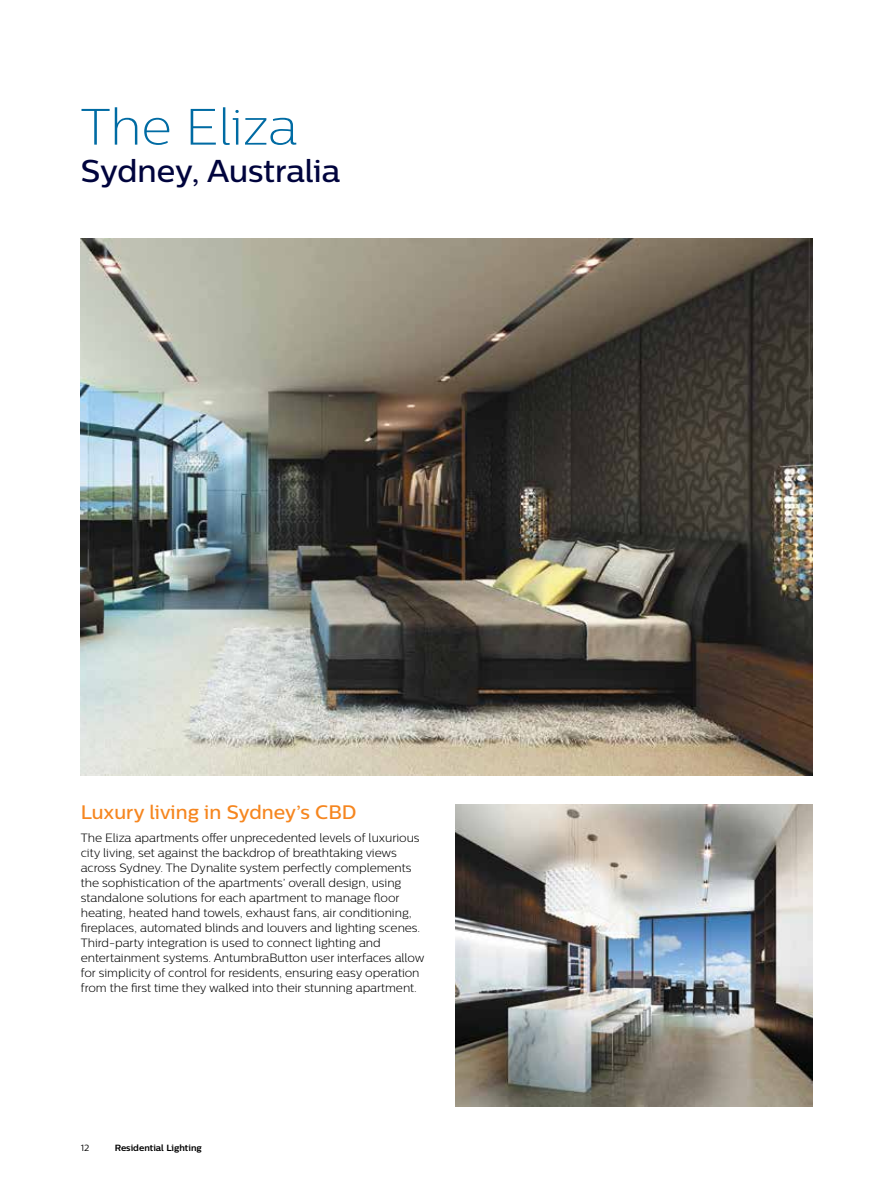
<style>
.page{position:relative;width:893px;height:1187px;background:#fff}
.page>*{position:absolute;margin:0;border:0;box-sizing:border-box;transform-origin:0 0}
.t1{font:51px "Centrale Sans X Light";color:#006ba3}
.t2{font:500 31.5px "Centrale Sans";letter-spacing:-.01em;color:#00043d}
.t3{font:500 19.5px "Centrale Sans";color:#f6861f}
.t4{font:300 12px/15px "Centrale Sans";letter-spacing:-.005em;color:#000}
.t5{font:700 9px "Centrale Sans";color:#000}
.t6{font:9px "Centrale Sans";color:#000}
</style>
<div class="page">
<img style="left:455px;top:804px;width:357px;height:302px">
<img style="left:81px;top:238px;width:731px;height:537px">
<h1 class="t1" style="left:81px;top:98px;width:218px">The Eliza</h1>
<h2 class="t2" style="left:81px;top:152px;width:261px">Sydney, Australia</h2>
<h3 class="t3" style="left:81px;top:800px;width:277px">Luxury living in Sydney’s CBD</h3>
<p class="t4" style="left:81px;top:830px;width:345px">The Eliza apartments offer unprecedented levels of luxurious city living, set against the backdrop of breathtaking views across Sydney. The Dynalite system perfectly complements the sophistication of the apartments’ overall design, using standalone solutions for each apartment to manage floor heating, heated hand towels, exhaust fans, air conditioning, fireplaces, automated blinds and louvers and lighting scenes.<br>Third-party integration is used to connect lighting and entertainment systems. AntumbraButton user interfaces allow for simplicity of control for residents, ensuring easy operation from the first time they walked into their stunning apartment.</p>
<p class="t6" style="left:81px;top:1142px;width:10px">12</p>
<p class="t5" style="left:115px;top:1142px;width:89px">Residential Lighting</p>
</div>
